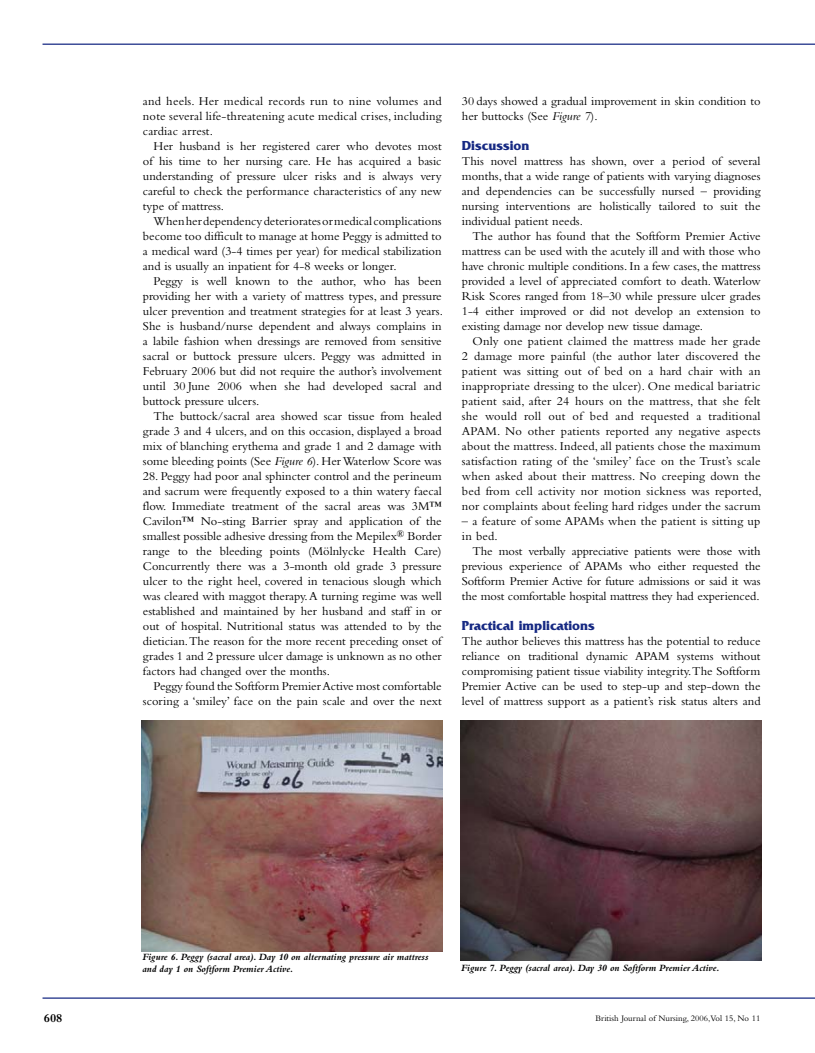
<style>
.page{position:relative;width:815px;height:1053px;background:#fff}
.page>*{position:absolute;margin:0;border:0;box-sizing:border-box;transform-origin:0 0}
.t1{font:700 13.75px "Friz Quadrata";color:#162983}
.t2{font:12.5px/15px "Bembo";color:#000;text-align:justify}
.t3{font:700 12.5px "Bembo";color:#000}
.t4{font:italic 700 10px/12px "Bembo";color:#000}
.t5{font:8.75px "Bembo";color:#000}
.s1{font-style:italic}
</style>
<div class="page">
<hr style="left:43px;top:44px;width:772px;height:1px;background:#162983">
<hr style="left:43px;top:997px;width:772px;height:1px;background:#162983">
<img style="left:142px;top:720px;width:301px;height:231px">
<img style="left:461px;top:720px;width:301px;height:240px">
<p class="t2" style="left:143px;top:93px;width:300px">and heels. Her medical records run to nine volumes and note several life-threatening acute medical crises, including cardiac arrest.</p>
<p class="t2" style="left:143px;top:138px;width:300px;text-indent:11px">Her husband is her registered carer who devotes most of his time to her nursing care. He has acquired a basic understanding of pressure ulcer risks and is always very careful to check the performance characteristics of any new type of mattress.</p>
<p class="t2" style="left:143px;top:213px;width:300px;text-indent:11px">When her dependency deteriorates or medical complications become too difficult to manage at home Peggy is admitted to a medical ward (3-4 times per year) for medical stabilization and is usually an inpatient for 4-8 weeks or longer.</p>
<p class="t2" style="left:143px;top:273px;width:301px;text-indent:11px">Peggy is well known to the author, who has been providing her with a variety of mattress types, and pressure ulcer prevention and treatment strategies for at least 3 years.<br>She is husband/nurse dependent and always complains in a labile fashion when dressings are removed from sensitive sacral or buttock pressure ulcers. Peggy was admitted in February 2006 but did not require the author’s involvement until 30 June 2006 when she had developed sacral and buttock pressure ulcers.</p>
<p class="t2" style="left:143px;top:408px;width:300px;text-indent:11px">The buttock/sacral area showed scar tissue from healed grade 3 and 4 ulcers, and on this occasion, displayed a broad mix of blanching erythema and grade 1 and 2 damage with some bleeding points (See <span class="s1">Figure 6</span>). Her Waterlow Score was</p>
<p class="t2" style="left:143px;top:468px;width:300px">28. Peggy had poor anal sphincter control and the perineum and sacrum were frequently exposed to a thin watery faecal flow. Immediate treatment of the sacral areas was 3M™ Cavilon™ No-sting Barrier spray and application of the smallest possible adhesive dressing from the Mepilex<sup>®</sup> Border range to the bleeding points (Mölnlycke Health Care)<br>Concurrently there was a 3-month old grade 3 pressure ulcer to the right heel, covered in tenacious slough which was cleared with maggot therapy. A turning regime was well established and maintained by her husband and staff in or out of hospital. Nutritional status was attended to by the dietician. The reason for the more recent preceding onset of grades 1 and 2 pressure ulcer damage is unknown as no other factors had changed over the months.</p>
<p class="t2" style="left:143px;top:678px;width:300px;text-align:right">Peggy found the Softform Premier Active most comfortable scoring a ‘smiley’ face on the pain scale and over the next</p>
<p class="t2" style="left:462px;top:93px;width:300px">30 days showed a gradual improvement in skin condition to her buttocks (See <span class="s1">Figure 7</span>).</p>
<p class="t1" style="left:462px;top:138px;width:69px">Discussion</p>
<p class="t2" style="left:462px;top:153px;width:300px">This novel mattress has shown, over a period of several months, that a wide range of patients with varying diagnoses and dependencies can be successfully nursed – providing nursing interventions are holistically tailored to suit the individual patient needs.</p>
<p class="t2" style="left:462px;top:228px;width:300px;text-indent:11px">The author has found that the Softform Premier Active mattress can be used with the acutely ill and with those who have chronic multiple conditions. In a few cases, the mattress provided a level of appreciated comfort to death. Waterlow Risk Scores ranged from 18–30 while pressure ulcer grades 1-4 either improved or did not develop an extension to existing damage nor develop new tissue damage.</p>
<p class="t2" style="left:462px;top:333px;width:301px;text-indent:11px">Only one patient claimed the mattress made her grade 2 damage more painful (the author later discovered the patient was sitting out of bed on a hard chair with an inappropriate dressing to the ulcer). One medical bariatric patient said, after 24 hours on the mattress, that she felt she would roll out of bed and requested a traditional APAM. No other patients reported any negative aspects about the mattress. Indeed, all patients chose the maximum satisfaction rating of the ‘smiley’ face on the Trust’s scale when asked about their mattress. No creeping down the bed from cell activity nor motion sickness was reported, nor complaints about feeling hard ridges under the sacrum</p>
<p class="t2" style="left:462px;top:513px;width:300px">– a feature of some APAMs when the patient is sitting up in bed.</p>
<p class="t2" style="left:462px;top:543px;width:300px;text-indent:11px">The most verbally appreciative patients were those with previous experience of APAMs who either requested the Softform Premier Active for future admissions or said it was the most comfortable hospital mattress they had experienced.</p>
<p class="t1" style="left:462px;top:618px;width:134px">Practical implications</p>
<p class="t2" style="left:462px;top:633px;width:300px">The author believes this mattress has the potential to reduce reliance on traditional dynamic APAM systems without compromising patient tissue viability integrity. The Softform Premier Active can be used to step-up and step-down the level of mattress support as a patient’s risk status alters and</p>
<p class="t4" style="left:142px;top:950px;width:288px">Figure 6. Peggy (sacral area). Day 10 on alternating pressure air mattress and day 1 on Softform Premier Active.</p>
<p class="t4" style="left:461px;top:961px;width:260px">Figure 7. Peggy (sacral area). Day 30 on Softform Premier Active.</p>
<p class="t3" style="left:44px;top:1011px;width:20px">608</p>
<p class="t5" style="left:595px;top:1013px;width:166px">British Journal of Nursing, 2006,Vol 15, No 11</p>
</div>
